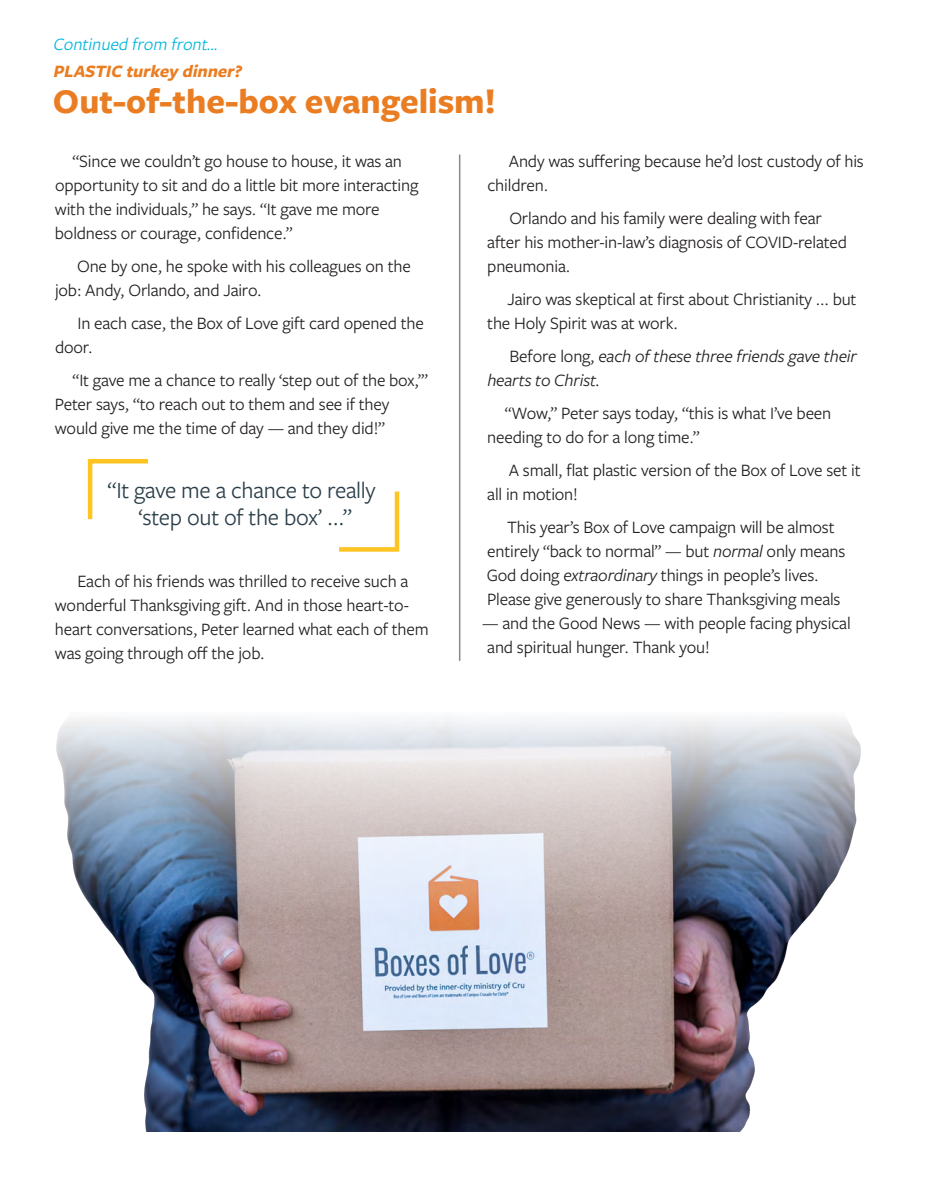
<style>
.page{position:relative;width:949px;height:1188px;background:#fff}
.page>*{position:absolute;margin:0;border:0;box-sizing:border-box;transform-origin:0 0}
.Heading_1{font:700 36px "Freight Sans Pro";color:#ea7d22}
.Pull_Quote{font:24px/27px "Freight Sans Pro";letter-spacing:-.015em;color:#2b3e49;text-align:center}
.Body_Copy{font:18px/24px "Freight Sans Pro";letter-spacing:-.01em;color:#231f20}
.Body_Copy-2{font:italic 18px/24px "Freight Sans Pro";letter-spacing:-.01em;color:#231f20}
.Heading_2{font:italic 18px "Freight Sans Pro";color:#00b7dd}
.Heading_2-2{font:italic 700 18px "Freight Sans Pro";color:#ea7d22}
.s1{font-style:normal}
.s2{font-style:italic}
</style>
<div class="page">
<hr style="left:459px;top:154px;width:1px;height:506px;background:#8a8a8e">
<img style="left:56px;top:719px;width:805px;height:412px">
<svg style="left:87px;top:459px;width:61px;height:61px"></svg>
<svg style="left:339px;top:491px;width:61px;height:61px"></svg>
<p class="Heading_2" style="left:53px;top:32px;width:170px">Continued from front...</p>
<p class="Heading_2-2" style="left:53px;top:59px;width:194px">PLASTIC turkey dinner?</p>
<p class="Heading_1" style="left:53px;top:77px;width:444px">Out-of-the-box evangelism!</p>
<p class="Body_Copy" style="left:55px;top:148px;width:365px;text-indent:18px">“Since we couldn’t go house to house, it was an opportunity to sit and do a little bit more interacting with the individuals,” he says. “It gave me more boldness or courage, confidence.”</p>
<p class="Body_Copy" style="left:55px;top:253px;width:357px;text-indent:22px">One by one, he spoke with his colleagues on the job: Andy, Orlando, and Jairo.</p>
<p class="Body_Copy" style="left:55px;top:310px;width:370px;text-indent:22px">In each case, the Box of Love gift card opened the door.</p>
<p class="Body_Copy" style="left:55px;top:367px;width:374px;text-indent:18px">“It gave me a chance to really ‘step out of the box,’”<br>Peter says, “to reach out to them and see if they would give me the time of day — and they did!”</p>
<p class="Pull_Quote" style="left:107px;top:476px;width:270px">“It gave me a chance to really ‘step out of the box’ ...”</p>
<p class="Body_Copy" style="left:55px;top:568px;width:375px;text-indent:22px">Each of his friends was thrilled to receive such a wonderful Thanksgiving gift. And in those heart-to&shy;heart conversations, Peter learned what each of them was going through off the job.</p>
<p class="Body_Copy" style="left:487px;top:148px;width:378px;text-indent:21px">Andy was suffering because he’d lost custody of his children.</p>
<p class="Body_Copy" style="left:487px;top:205px;width:361px;text-indent:22px">Orlando and his family were dealing with fear after his mother-in-law’s diagnosis of COVID-related pneumonia.</p>
<p class="Body_Copy" style="left:487px;top:286px;width:371px;text-indent:20px">Jairo was skeptical at first about Christianity ... but the Holy Spirit was at work.</p>
<p class="Body_Copy-2" style="left:487px;top:343px;width:371px;text-indent:22px"><span class="s1">Before long,</span> each of these three friends gave their hearts to Christ.</p>
<p class="Body_Copy" style="left:487px;top:400px;width:345px;text-indent:18px">“Wow,” Peter says today, “this is what I’ve been needing to do for a long time.”</p>
<p class="Body_Copy" style="left:487px;top:457px;width:375px;text-indent:22px">A small, flat plastic version of the Box of Love set it all in motion!</p>
<p class="Body_Copy" style="left:487px;top:514px;width:360px;text-indent:20px">This year’s Box of Love campaign will be almost entirely “back to normal” — but <span class="s2">normal</span> only means God doing <span class="s2">extraordinary</span> things in people’s lives.<br>Please give generously to share Thanksgiving meals</p>
<p class="Body_Copy" style="left:482px;top:610px;width:370px">— and the Good News — with people facing physical and spiritual hunger. Thank you!</p>
</div>
